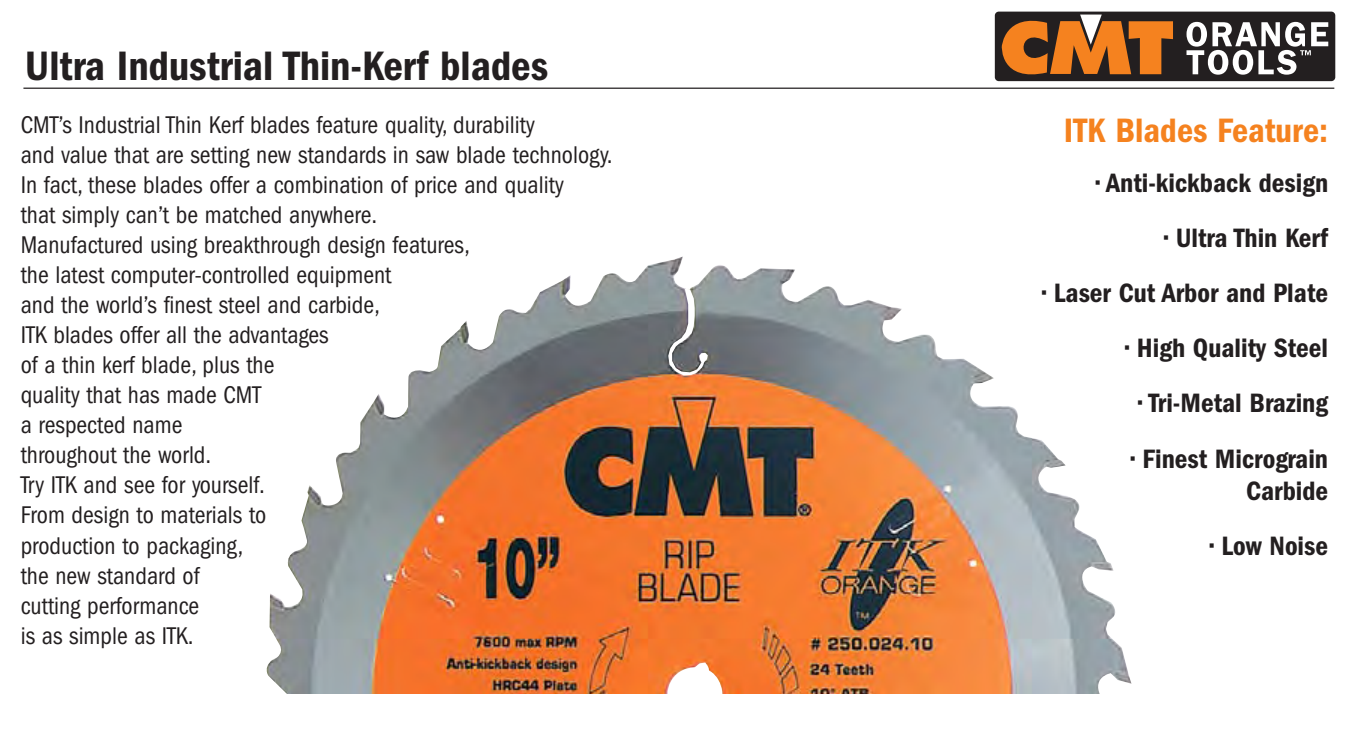
<style>
.page{position:relative;width:1352px;height:732px;background:#fff}
.page>*{position:absolute;margin:0;border:0;box-sizing:border-box;transform-origin:0 0}
.t1{font:600 condensed 42.5px "Franklin Gothic";color:#231f20}
.t2{font:600 condensed 35px "Franklin Gothic";color:#f5821f}
.t3{font:600 condensed 27.5px/32.5px "Franklin Gothic";color:#231f20;text-align:right}
.t4{font:condensed 25px/30px "Franklin Gothic";color:#231f20}
</style>
<div class="page">
<div style="left:994px;top:12px;width:340px;height:69px;background:#231f20;border-radius:4px"></div>
<svg style="left:1186px;top:22px;width:141px;height:53px"></svg>
<svg style="left:999px;top:14px;width:173px;height:68px"></svg>
<hr style="left:23px;top:87px;width:1310px;height:2px;background:#231f20">
<img style="left:266px;top:263px;width:865px;height:429px">
<h1 class="t1" style="left:25px;top:52px;width:524px">Ultra Industrial Thin-Kerf blades</h1>
<p class="t4" style="left:21px;top:112px;width:593px">CMT’s Industrial Thin Kerf blades feature quality, durability<br>and value that are setting new standards in saw blade technology.<br>In fact, these blades offer a combination of price and quality<br>that simply can’t be matched anywhere.<br>Manufactured using breakthrough design features,<br>the latest computer-controlled equipment<br>and the world’s finest steel and carbide,<br>ITK blades offer all the advantages<br>of a thin kerf blade, plus the<br>quality that has made CMT<br>a respected name<br>throughout the world.<br>Try ITK and see for yourself.<br>From design to materials to<br>production to packaging,<br>the new standard of<br>cutting performance<br>is as simple as ITK.</p>
<h2 class="t2" style="left:1063px;top:119px;width:265px">ITK Blades Feature:</h2>
<p class="t3" style="left:1095px;top:169px;width:234px">• Anti-kickback design</p>
<p class="t3" style="left:1163px;top:224px;width:165px">• Ultra Thin Kerf</p>
<p class="t3" style="left:1041px;top:279px;width:287px">• Laser Cut Arbor and Plate</p>
<p class="t3" style="left:1124px;top:334px;width:204px">• High Quality Steel</p>
<p class="t3" style="left:1137px;top:389px;width:191px">• Tri-Metal Brazing</p>
<p class="t3" style="left:1130px;top:444px;width:199px">• Finest Micrograin<br>Carbide</p>
<p class="t3" style="left:1209px;top:531px;width:120px">• Low Noise</p>
</div>
